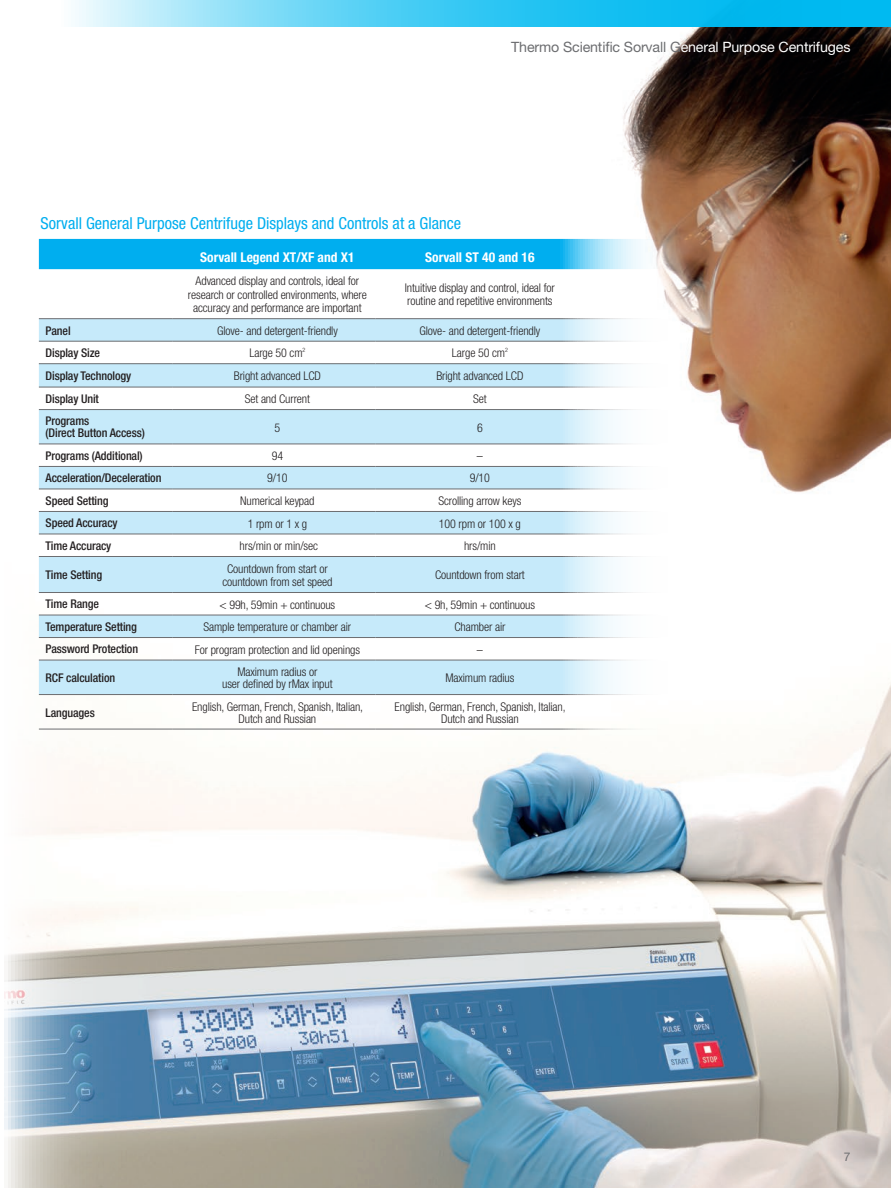
<style>
.page{position:relative;width:891px;height:1188px;background:#fff}
.page>*{position:absolute;margin:0;border:0;box-sizing:border-box;transform-origin:0 0}
.K__subhead{font:condensed 16.5px "Helvetica Neue";color:#00aeef}
.K__under_page_headli{font:14.25px "Helvetica Neue";letter-spacing:-.01em;color:#6c6d70}
.t1{font:700 condensed 13.5px "Helvetica Neue";color:#fff}
.t2{font:300 condensed 12px/13.5px "Helvetica Neue";letter-spacing:-.01em;color:#231f20;text-align:center}
.t3{font:500 condensed 12px/12px "Helvetica Neue";letter-spacing:-.01em;color:#231f20}
.t4{font:12px "Helvetica Neue";color:#6c6d70}
.s1{color:#fff}
</style>
<div class="page">
<img style="left:4px;top:27px;width:887px;height:1161px">
<svg style="left:39px;top:239px;width:660px;height:30px;background:#23b3e8"></svg>
<svg style="left:39px;top:319px;width:660px;height:375px"></svg>
<hr style="left:39px;top:318px;width:134px;height:1px;background:#6c6d70">
<hr style="left:173px;top:318px;width:202px;height:1px;background:#6c6d70">
<hr style="left:375px;top:318px;width:203px;height:1px;background:#6c6d70">
<hr style="left:578px;top:318px;width:121px;height:1px;background:#6c6d70">
<hr style="left:39px;top:341px;width:134px;height:1px;background:#6c6d70">
<hr style="left:173px;top:341px;width:202px;height:1px;background:#6c6d70">
<hr style="left:375px;top:341px;width:203px;height:1px;background:#6c6d70">
<hr style="left:578px;top:341px;width:121px;height:1px;background:#6c6d70">
<hr style="left:39px;top:363px;width:134px;height:1px;background:#6c6d70">
<hr style="left:173px;top:363px;width:202px;height:1px;background:#6c6d70">
<hr style="left:375px;top:363px;width:203px;height:1px;background:#6c6d70">
<hr style="left:578px;top:363px;width:121px;height:1px;background:#6c6d70">
<hr style="left:39px;top:387px;width:134px;height:1px;background:#6c6d70">
<hr style="left:173px;top:387px;width:202px;height:1px;background:#6c6d70">
<hr style="left:375px;top:387px;width:203px;height:1px;background:#6c6d70">
<hr style="left:578px;top:387px;width:121px;height:1px;background:#6c6d70">
<hr style="left:39px;top:409px;width:134px;height:1px;background:#6c6d70">
<hr style="left:173px;top:409px;width:202px;height:1px;background:#6c6d70">
<hr style="left:375px;top:409px;width:203px;height:1px;background:#6c6d70">
<hr style="left:578px;top:409px;width:121px;height:1px;background:#6c6d70">
<hr style="left:39px;top:444px;width:134px;height:1px;background:#6c6d70">
<hr style="left:173px;top:444px;width:202px;height:1px;background:#6c6d70">
<hr style="left:375px;top:444px;width:203px;height:1px;background:#6c6d70">
<hr style="left:578px;top:444px;width:121px;height:1px;background:#6c6d70">
<hr style="left:39px;top:466px;width:134px;height:1px;background:#6c6d70">
<hr style="left:173px;top:466px;width:202px;height:1px;background:#6c6d70">
<hr style="left:375px;top:466px;width:203px;height:1px;background:#6c6d70">
<hr style="left:578px;top:466px;width:121px;height:1px;background:#6c6d70">
<hr style="left:39px;top:489px;width:134px;height:1px;background:#6c6d70">
<hr style="left:173px;top:489px;width:202px;height:1px;background:#6c6d70">
<hr style="left:375px;top:489px;width:203px;height:1px;background:#6c6d70">
<hr style="left:578px;top:489px;width:121px;height:1px;background:#6c6d70">
<hr style="left:39px;top:511px;width:134px;height:1px;background:#6c6d70">
<hr style="left:173px;top:511px;width:202px;height:1px;background:#6c6d70">
<hr style="left:375px;top:511px;width:203px;height:1px;background:#6c6d70">
<hr style="left:578px;top:511px;width:121px;height:1px;background:#6c6d70">
<hr style="left:39px;top:534px;width:134px;height:1px;background:#6c6d70">
<hr style="left:173px;top:534px;width:202px;height:1px;background:#6c6d70">
<hr style="left:375px;top:534px;width:203px;height:1px;background:#6c6d70">
<hr style="left:578px;top:534px;width:121px;height:1px;background:#6c6d70">
<hr style="left:39px;top:556px;width:134px;height:1px;background:#6c6d70">
<hr style="left:173px;top:556px;width:202px;height:1px;background:#6c6d70">
<hr style="left:375px;top:556px;width:203px;height:1px;background:#6c6d70">
<hr style="left:578px;top:556px;width:121px;height:1px;background:#6c6d70">
<hr style="left:39px;top:592px;width:134px;height:1px;background:#6c6d70">
<hr style="left:173px;top:592px;width:202px;height:1px;background:#6c6d70">
<hr style="left:375px;top:592px;width:203px;height:1px;background:#6c6d70">
<hr style="left:578px;top:592px;width:121px;height:1px;background:#6c6d70">
<hr style="left:39px;top:615px;width:134px;height:1px;background:#6c6d70">
<hr style="left:173px;top:615px;width:202px;height:1px;background:#6c6d70">
<hr style="left:375px;top:615px;width:203px;height:1px;background:#6c6d70">
<hr style="left:578px;top:615px;width:121px;height:1px;background:#6c6d70">
<hr style="left:39px;top:637px;width:134px;height:1px;background:#6c6d70">
<hr style="left:173px;top:637px;width:202px;height:1px;background:#6c6d70">
<hr style="left:375px;top:637px;width:203px;height:1px;background:#6c6d70">
<hr style="left:578px;top:637px;width:121px;height:1px;background:#6c6d70">
<hr style="left:39px;top:660px;width:134px;height:1px;background:#6c6d70">
<hr style="left:173px;top:660px;width:202px;height:1px;background:#6c6d70">
<hr style="left:375px;top:660px;width:203px;height:1px;background:#6c6d70">
<hr style="left:578px;top:660px;width:121px;height:1px;background:#6c6d70">
<hr style="left:39px;top:694px;width:134px;height:1px;background:#6c6d70">
<hr style="left:173px;top:694px;width:202px;height:1px;background:#6c6d70">
<hr style="left:375px;top:694px;width:203px;height:1px;background:#6c6d70">
<hr style="left:578px;top:694px;width:121px;height:1px;background:#6c6d70">
<hr style="left:39px;top:729px;width:134px;height:1px;background:#6c6d70">
<hr style="left:173px;top:729px;width:202px;height:1px;background:#6c6d70">
<hr style="left:375px;top:729px;width:203px;height:1px;background:#6c6d70">
<hr style="left:578px;top:729px;width:121px;height:1px;background:#6c6d70">
<svg style="left:75px;top:0;width:816px;height:27px;background:#48ccf4"></svg>
<p class="K__under_page_headli" style="left:511px;top:38px;width:341px">Thermo Scientific Sorvall G<span class="s1">eneral Purpose Centrifuges</span></p>
<p class="K__subhead" style="left:41px;top:214px;width:422px">Sorvall General Purpose Centrifuge Displays and Controls at a Glance</p>
<p class="t1" style="left:200px;top:249px;width:156px">Sorvall Legend XT/XF and X1</p>
<p class="t1" style="left:425px;top:249px;width:111px">Sorvall ST 40 and 16</p>
<p class="t2" style="left:188px;top:274px;width:180px">Advanced display and controls, ideal for research or controlled environments, where accuracy and performance are important</p>
<p class="t2" style="left:405px;top:281px;width:152px;text-align:left">Intuitive display and control, ideal for routine and repetitive environments</p>
<p class="t3" style="left:46px;top:324px;width:27px">Panel</p>
<p class="t2" style="left:217px;top:324px;width:122px">Glove- and detergent-friendly</p>
<p class="t2" style="left:420px;top:324px;width:122px">Glove- and detergent-friendly</p>
<p class="t3" style="left:46px;top:347px;width:56px">Display Size</p>
<p class="t2" style="left:249px;top:346px;width:57px">Large 50 cm<sup>2</sup></p>
<p class="t2" style="left:452px;top:346px;width:57px">Large 50 cm<sup>2</sup></p>
<p class="t3" style="left:46px;top:370px;width:87px">Display Technology</p>
<p class="t2" style="left:234px;top:369px;width:89px">Bright advanced LCD</p>
<p class="t2" style="left:436px;top:369px;width:89px">Bright advanced LCD</p>
<p class="t3" style="left:46px;top:393px;width:55px">Display Unit</p>
<p class="t2" style="left:245px;top:392px;width:67px">Set and Current</p>
<p class="t2" style="left:473px;top:392px;width:15px">Set</p>
<p class="t3" style="left:46px;top:415px;width:101px">Programs<br>(Direct Button Access)</p>
<p class="t2" style="left:275px;top:420px;width:7px">5</p>
<p class="t2" style="left:477px;top:420px;width:7px">6</p>
<p class="t3" style="left:46px;top:449px;width:99px">Programs (Additional)</p>
<p class="t2" style="left:272px;top:449px;width:13px">94</p>
<p class="t2" style="left:477px;top:449px;width:7px">–</p>
<p class="t3" style="left:46px;top:472px;width:117px">Acceleration/Deceleration</p>
<p class="t2" style="left:267px;top:471px;width:22px">9/10</p>
<p class="t2" style="left:470px;top:471px;width:22px">9/10</p>
<p class="t3" style="left:46px;top:495px;width:64px">Speed Setting</p>
<p class="t2" style="left:240px;top:494px;width:76px">Numerical keypad</p>
<p class="t2" style="left:438px;top:494px;width:85px">Scrolling arrow keys</p>
<p class="t3" style="left:46px;top:517px;width:73px">Speed Accuracy</p>
<p class="t2" style="left:248px;top:516px;width:61px">1 rpm or 1 x g</p>
<p class="t2" style="left:439px;top:516px;width:84px">100 rpm or 100 x g</p>
<p class="t3" style="left:46px;top:540px;width:67px">Time Accuracy</p>
<p class="t2" style="left:240px;top:539px;width:80px">hrs/min or min/sec</p>
<p class="t2" style="left:464px;top:539px;width:33px">hrs/min</p>
<p class="t3" style="left:46px;top:569px;width:58px">Time Setting</p>
<p class="t2" style="left:222px;top:561px;width:112px">Countdown from start or countdown from set speed</p>
<p class="t2" style="left:435px;top:568px;width:91px">Countdown from start</p>
<p class="t3" style="left:46px;top:598px;width:55px">Time Range</p>
<p class="t2" style="left:220px;top:597px;width:117px">&lt; 99h, 59min + continuous</p>
<p class="t2" style="left:425px;top:597px;width:112px">&lt; 9h, 59min + continuous</p>
<p class="t3" style="left:46px;top:621px;width:93px">Temperature Setting</p>
<p class="t2" style="left:204px;top:620px;width:149px">Sample temperature or chamber air</p>
<p class="t2" style="left:454px;top:620px;width:53px">Chamber air</p>
<p class="t3" style="left:46px;top:643px;width:94px">Password Protection</p>
<p class="t2" style="left:195px;top:642px;width:167px">For program protection and lid openings</p>
<p class="t2" style="left:477px;top:642px;width:7px">–</p>
<p class="t3" style="left:46px;top:672px;width:71px">RCF calculation</p>
<p class="t2" style="left:222px;top:666px;width:112px;line-height:12px">Maximum radius or<br>user defined by rMax input</p>
<p class="t2" style="left:445px;top:671px;width:71px">Maximum radius</p>
<p class="t3" style="left:46px;top:706px;width:51px">Languages</p>
<p class="t2" style="left:192px;top:700px;width:173px;line-height:12px">English, German, French, Spanish, Italian,<br>Dutch and Russian</p>
<p class="t2" style="left:395px;top:700px;width:173px;line-height:12px">English, German, French, Spanish, Italian,<br>Dutch and Russian</p>
<p class="t4" style="left:844px;top:1150px;width:8px">7</p>
</div>
